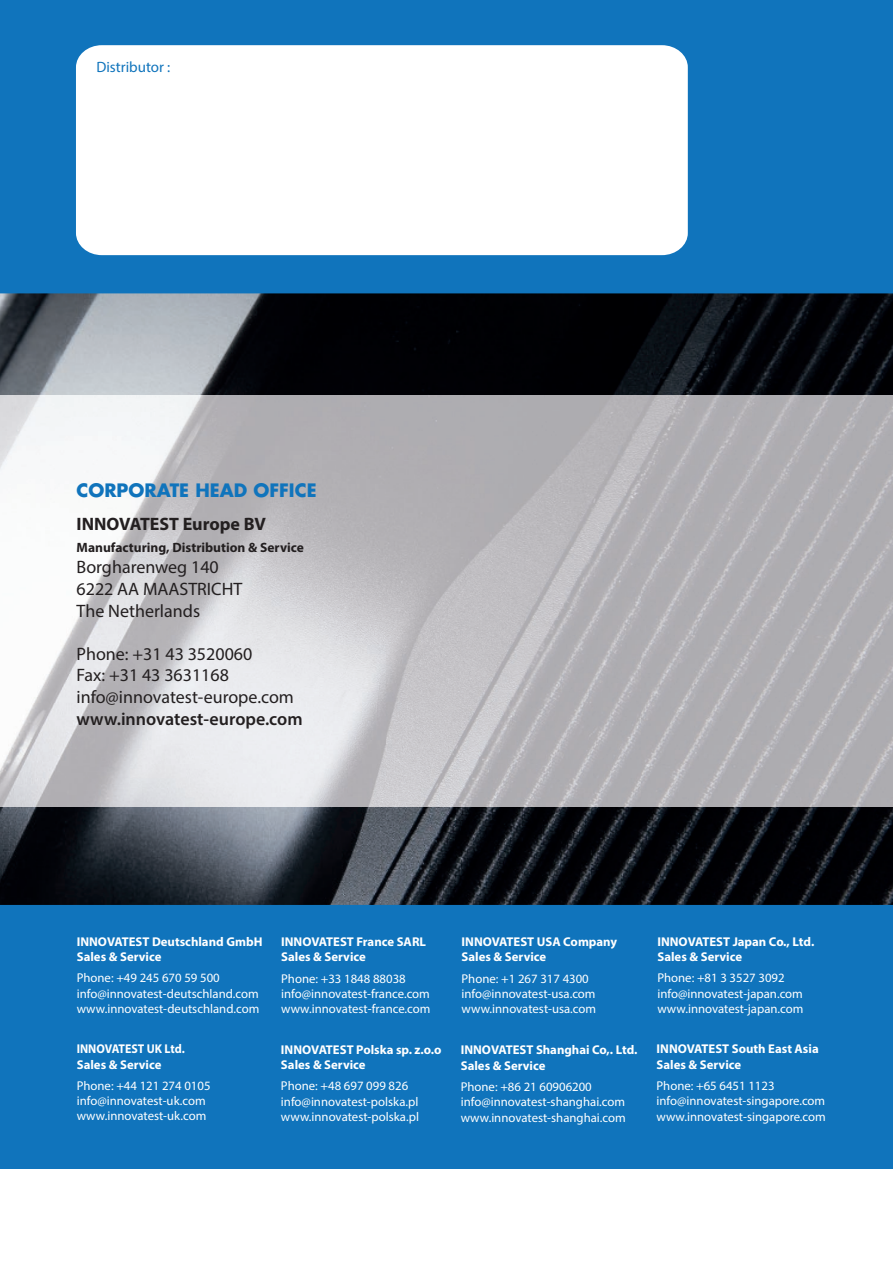
<style>
.page{position:relative;width:893px;height:1263px;background:#fff}
.page>*{position:absolute;margin:0;border:0;box-sizing:border-box;transform-origin:0 0}
.t1{font:18px/21.6px "Myriad Pro";color:#231f20}
.t2{font:600 18px "Myriad Pro";color:#231f20}
.t3{font:700 18px "Futura";color:#1074bc}
.t4{font:700 18px "Myriad Pro";color:#231f20}
.t5{font:15px "Myriad Pro";color:#1074bc}
.t6{font:700 13.5px "Myriad Pro";color:#231f20}
.t7{font:12.75px/15.3px "Myriad Pro";color:#fff}
.t8{font:700 12.75px/15.3px "Myriad Pro";color:#fff}
.t9{font:700 12.75px/15.3px "Myriad Pro";color:#fff;scale:.93 1}
</style>
<div class="page">
<div style="left:1px;top:0;width:892px;height:293px;background:#1074bc"></div>
<div style="left:0;top:904px;width:893px;height:286px;background:#1074bc"></div>
<img style="left:0;top:293px;width:893px;height:612px">
<img style="left:0;top:396px;width:893px;height:410px">
<div style="left:76px;top:45px;width:612px;height:210px;background:#fff"></div>
<div style="left:1px;top:1169px;width:892px;height:94px;background:#fff"></div>
<p class="t5" style="left:96px;top:61px;width:75px">Distributor :</p>
<h1 class="t3" style="left:77px;top:480px;width:242px">CORPORATE HEAD OFFICE</h1>
<h1 class="t4" style="left:77px;top:517px;width:191px">INNOVATEST Europe BV</h1>
<p class="t6" style="left:77px;top:542px;width:229px">Manufacturing, Distribution &amp; Service</p>
<h1 class="t1" style="left:77px;top:558px;width:167px">Borgharenweg 140<br>6222 AA MAASTRICHT<br>The Netherlands</h1>
<h1 class="t1" style="left:77px;top:644px;width:219px">Phone: +31 43 3520060<br>Fax: +31 43 3631168 info@innovatest-europe.com</h1>
<h1 class="t2" style="left:77px;top:712px;width:228px">www.innovatest-europe.com</h1>
<p class="t8" style="left:77px;top:935px;width:187px">INNOVATEST Deutschland GmbH<br>Sales &amp; Service</p>
<p class="t7" style="left:77px;top:971px;width:184px">Phone: +49 245 670 59 500 info@innovatest-deutschland.com www.innovatest-deutschland.com</p>
<p class="t9" style="left:77px;top:1042px;width:118px">INNOVATEST UK Ltd.<br>Sales &amp; Service</p>
<p class="t7" style="left:77px;top:1079px;width:135px">Phone: +44 121 274 0105 info@innovatest-uk.com www.innovatest-uk.com</p>
<p class="t8" style="left:281px;top:935px;width:146px">INNOVATEST France SARL<br>Sales &amp; Service</p>
<p class="t7" style="left:281px;top:972px;width:151px">Phone: +33 1848 88038 info@innovatest-france.com www.innovatest-france.com</p>
<p class="t8" style="left:281px;top:1043px;width:162px">INNOVATEST Polska sp. z.o.o<br>Sales &amp; Service</p>
<p class="t7" style="left:281px;top:1079px;width:140px">Phone: +48 697 099 826 info@innovatest-polska.pl www.innovatest-polska.pl</p>
<p class="t8" style="left:462px;top:935px;width:157px">INNOVATEST USA Company<br>Sales &amp; Service</p>
<p class="t7" style="left:462px;top:971px;width:136px">Phone: +1 267 317 4300 info@innovatest-usa.com www.innovatest-usa.com</p>
<p class="t8" style="left:461px;top:1044px;width:178px">INNOVATEST Shanghai Co,. Ltd.<br>Sales &amp; Service</p>
<p class="t7" style="left:461px;top:1080px;width:167px">Phone: +86 21 60906200 info@innovatest-shanghai.com www.innovatest-shanghai.com</p>
<p class="t8" style="left:657px;top:935px;width:158px">INNOVATEST Japan Co., Ltd.<br>Sales &amp; Service</p>
<p class="t7" style="left:657px;top:971px;width:148px">Phone: +81 3 3527 3092 info@innovatest-japan.com www.innovatest-japan.com</p>
<p class="t8" style="left:657px;top:1042px;width:164px">INNOVATEST South East Asia<br>Sales &amp; Service</p>
<p class="t7" style="left:657px;top:1079px;width:171px">Phone: +65 6451 1123 info@innovatest-singapore.com www.innovatest-singapore.com</p>
</div>
